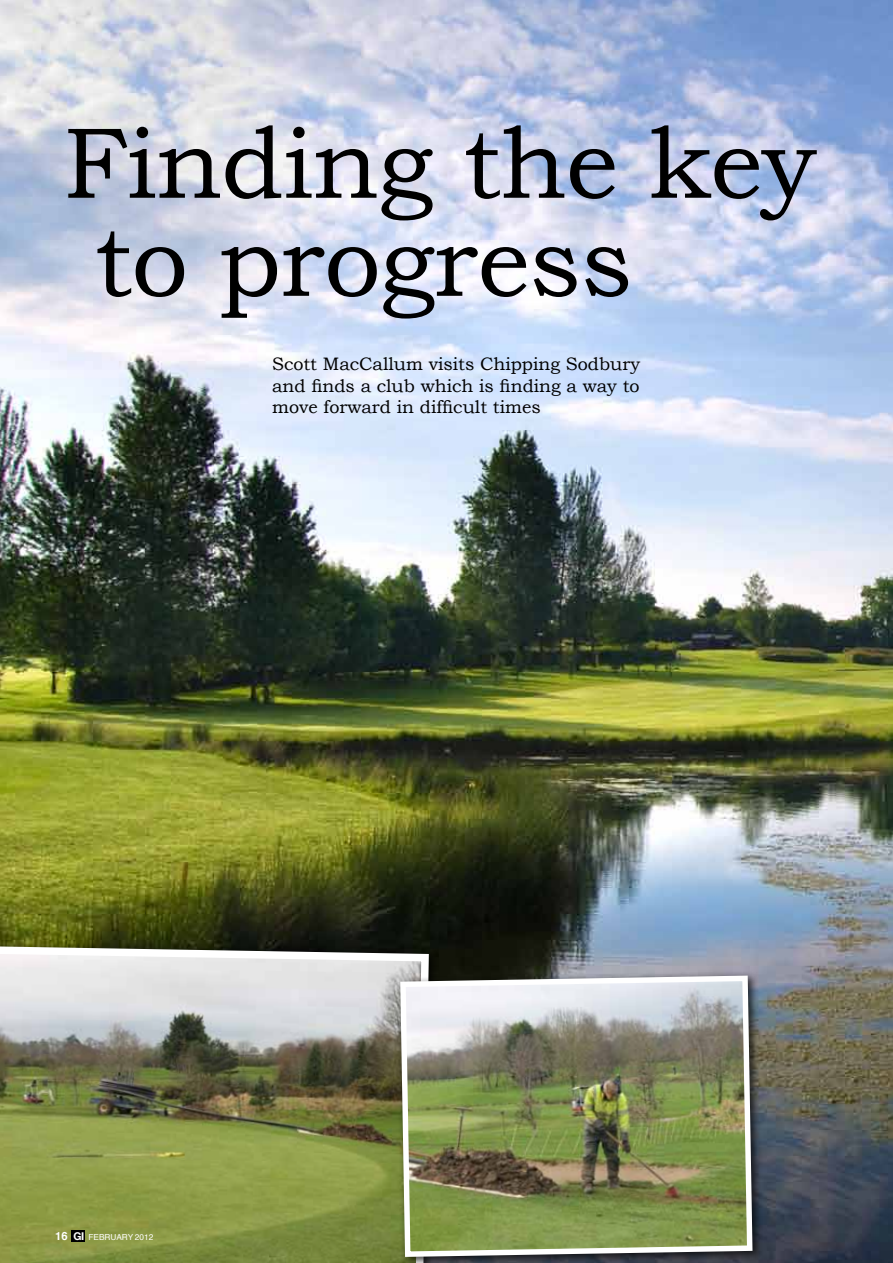
<style>
.page{position:relative;width:893px;height:1263px;background:#fff}
.page>*{position:absolute;margin:0;border:0;box-sizing:border-box;transform-origin:0 0}
.t1{font:100.95px/98.1px "Bookman Old Style";letter-spacing:-.01em;color:#000}
.t2{font:18px/21.6px "Bookman Old Style";color:#000;text-align:justify}
.t3{font:8.25px "Helvetica";color:#fff}
.s1{font-weight:700;font-size:11.25px}
.s2{font-family:"Helvetica Neue";font-weight:700;font-size:10.8px}
</style>
<div class="page">
<img style="left:0;top:0;width:893px;height:1263px">
<svg style="left:0;top:942px;width:433px;height:321px;background:#93996e"></svg>
<div style="left:71px;top:1230px;width:14px;height:11px;background:#000"></div>
<div style="left:396px;top:971px;width:367px;height:292px;background:#000;opacity:.75"></div>
<img style="left:397px;top:973px;width:358px;height:287px">
<p class="t1" style="left:94px;top:114px;width:724px;text-indent:-31px">Finding the key to progress</p>
<p class="t2" style="left:272px;top:353px;width:369px">Scott MacCallum visits Chipping Sodbury and finds a club which is finding a way to move forward in difficult times</p>
<p class="t3" style="left:55px;top:1231px;width:100px"><span class="s1">16</span> <span class="s2">GI</span> FEBRUARY 2012</p>
</div>
